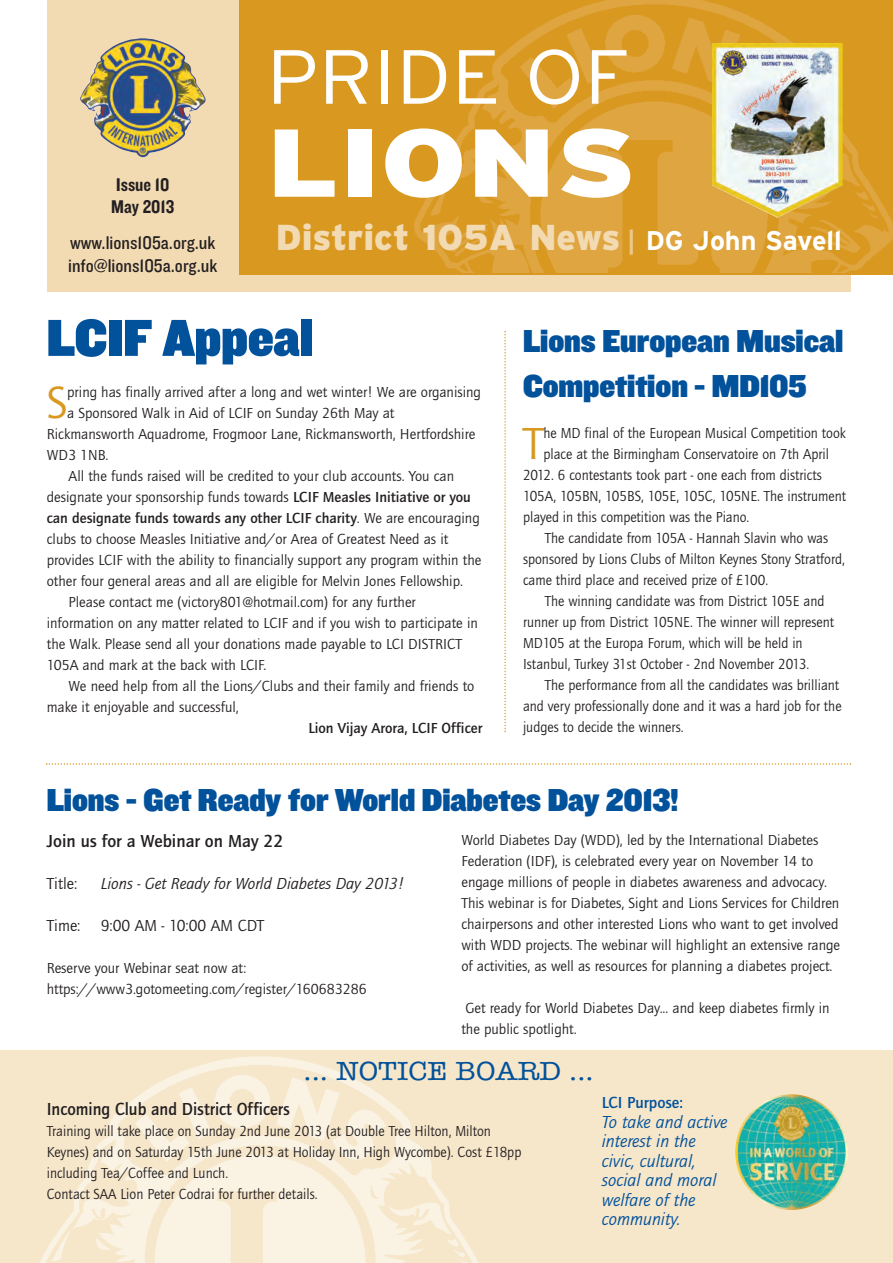
<style>
.page{position:relative;width:893px;height:1263px;background:#fff}
.page>*{position:absolute;margin:0;border:0;box-sizing:border-box;transform-origin:0 0}
.t1{font:900 96px "Interstate";color:#fff;scale:1.23 1}
.t2{font:300 76.5px "Interstate";color:#fff;scale:1.1 1}
.t3{font:54px "Knockout HTF91 Ultmt Middlewt";color:#01519b}
.t4{font:46.5px "Quay Itc T";color:#d99921}
.t5{font:900 36px "Interstate";color:#f2dab3}
.t6{font:33px/45px "Knockout HTF91 Ultmt Middlewt";color:#01519b}
.t7{font:27px "American Typewriter";color:#01519b;scale:1.1 1}
.t8{font:19.2px/22.5px "Knockout HTF30 Junior Welterwt";color:#231f20}
.t9{font:19.2px/22.5px "Knockout HTF50 Welterweight";color:#231f20}
.t10{font:italic 18px/19.5px "Quay Itc T";color:#01519b}
.t11{font:700 18px "Quay Itc T";color:#231f20;scale:.95 1}
.t12{font:700 18px "Quay Itc T";color:#231f20}
.t13{font:italic 16.5px "Quay Itc T";color:#231f20}
.t14{font:16.5px "Quay Itc T";color:#231f20}
.t15{font:700 16.5px "Quay Itc T";color:#01519b}
.t16{font:15px/21px "Quay Itc T";color:#231f20}
.t17{font:15px/21px "Quay Itc T";color:#231f20;scale:.95 1}
.t18{font:700 15px "Quay Itc T";color:#231f20}
.s1{font-weight:700;font-size:25.5px;color:#ecc78a}
.s2{font-weight:700;font-size:27px;color:#fff}
.s3{font-weight:700}
.s4{font-weight:400}
</style>
<div class="page">
<div style="left:0;top:1050px;width:893px;height:213px;background:#f6e6ca"></div>
<div style="left:47px;top:0;width:803px;height:292px;background:#f2dab3"></div>
<div style="left:239px;top:0;width:654px;height:275px;background:#d99921"></div>
<img style="left:414px;top:0;width:479px;height:273px">
<img style="left:40px;top:1056px;width:439px;height:207px">
<img style="left:80px;top:38px;width:126px;height:120px">
<img style="left:735px;top:1094px;width:113px;height:116px;border-radius:50%">
<img style="left:712px;top:43px;width:130px;height:175px">
<svg style="left:46px;top:763px;width:805px;height:2px"></svg>
<svg style="left:504px;top:331px;width:2px;height:401px"></svg>
<p class="t9" style="left:111px;top:173px;width:65px">Issue 10<br>May 2013</p>
<p class="t8" style="left:68px;top:231px;width:151px">www.lions105a.org.uk info@lions105a.org.uk</p>
<h2 class="t2" style="left:266px;top:33px;width:332px">PRIDE OF</h2>
<h1 class="t1" style="left:266px;top:107px;width:302px">LIONS</h1>
<h3 class="t5" style="left:276px;top:216px;width:567px">District 105A News <span class="s1">|</span> <span class="s2">DG John Savell</span></h3>
<h3 class="t3" style="left:47px;top:306px;width:268px">LCIF Appeal</h3>
<h3 class="t4" style="left:47px;top:375px;width:22px">S</h3>
<p class="t16" style="left:67px;top:381px;width:415px">pring has finally arrived after a long and wet winter! We are organising</p>
<p class="t16" style="left:67px;top:402px;width:329px">a Sponsored Walk in Aid of LCIF on Sunday 26th May at</p>
<p class="t16" style="left:47px;top:423px;width:430px">Rickmansworth Aquadrome, Frogmoor Lane, Rickmansworth, Hertfordshire</p>
<p class="t16" style="left:47px;top:444px;width:63px">WD3 1NB.</p>
<p class="t16" style="left:69px;top:465px;width:387px">All the funds raised will be credited to your club accounts. You can</p>
<p class="t16" style="left:47px;top:486px;width:426px">designate your sponsorship funds towards <span class="s3">LCIF Measles Initiative or you</span></p>
<p class="t18" style="left:47px;top:509px;width:434px">can designate funds towards any other LCIF charity<span class="s4">. We are encouraging</span></p>
<p class="t16" style="left:47px;top:528px;width:403px">clubs to choose Measles Initiative and/or Area of Greatest Need as it</p>
<p class="t16" style="left:47px;top:549px;width:436px">provides LCIF with the ability to financially support any program within the</p>
<p class="t16" style="left:47px;top:570px;width:418px">other four general areas and all are eligible for Melvin Jones Fellowship.</p>
<p class="t16" style="left:69px;top:591px;width:349px">Please contact me (victory801@hotmail.com) for any further</p>
<p class="t16" style="left:47px;top:612px;width:433px">information on any matter related to LCIF and if you wish to participate in</p>
<p class="t16" style="left:47px;top:633px;width:417px">the Walk. Please send all your donations made payable to LCI DISTRICT</p>
<p class="t16" style="left:47px;top:654px;width:221px">105A and mark at the back with LCIF.</p>
<p class="t16" style="left:69px;top:675px;width:407px">We need help from all the Lions/Clubs and their family and friends to</p>
<p class="t16" style="left:47px;top:696px;width:194px">make it enjoyable and successful,</p>
<p class="t18" style="left:308px;top:719px;width:175px">Lion Vijay Arora, LCIF Officer</p>
<h3 class="t6" style="left:523px;top:318px;width:322px">Lions European Musical<br>Competition - MD105</h3>
<h3 class="t4" style="left:523px;top:416px;width:22px">T</h3>
<p class="t17" style="left:543px;top:423px;width:320px">he MD final of the European Musical Competition took</p>
<p class="t17" style="left:543px;top:444px;width:302px">place at the Birmingham Conservatoire on 7th April</p>
<p class="t17" style="left:523px;top:465px;width:316px">2012. 6 contestants took part - one each from districts</p>
<p class="t17" style="left:523px;top:486px;width:342px">105A, 105BN, 105BS, 105E, 105C, 105NE. The instrument</p>
<p class="t17" style="left:523px;top:507px;width:240px">played in this competition was the Piano.</p>
<p class="t17" style="left:545px;top:528px;width:300px">The candidate from 105A - Hannah Slavin who was</p>
<p class="t17" style="left:523px;top:549px;width:340px">sponsored by Lions Clubs of Milton Keynes Stony Stratford,</p>
<p class="t17" style="left:523px;top:570px;width:259px">came third place and received prize of £100.</p>
<p class="t17" style="left:545px;top:591px;width:296px">The winning candidate was from District 105E and</p>
<p class="t17" style="left:523px;top:612px;width:329px">runner up from District 105NE. The winner will represent</p>
<p class="t17" style="left:523px;top:633px;width:296px">MD105 at the Europa Forum, which will be held in</p>
<p class="t17" style="left:523px;top:654px;width:303px">Istanbul, Turkey 31st October - 2nd November 2013.</p>
<p class="t17" style="left:545px;top:675px;width:311px">The performance from all the candidates was brilliant</p>
<p class="t17" style="left:523px;top:696px;width:337px">and very professionally done and it was a hard job for the</p>
<p class="t17" style="left:523px;top:717px;width:170px">judges to decide the winners.</p>
<h3 class="t6" style="left:47px;top:777px;width:633px">Lions - Get Ready for World Diabetes Day 2013!</h3>
<p class="t12" style="left:47px;top:831px;width:238px">Join us for a Webinar on May 22</p>
<p class="t14" style="left:47px;top:874px;width:32px">Title:</p>
<p class="t13" style="left:101px;top:874px;width:305px">Lions - Get Ready for World Diabetes Day 2013!</p>
<p class="t14" style="left:47px;top:916px;width:219px">Time: 9:00 AM - 10:00 AM CDT</p>
<p class="t16" style="left:47px;top:958px;width:321px">Reserve your Webinar seat now at: https://www3.gotomeeting.com/register/160683286</p>
<p class="t16" style="left:461px;top:830px;width:380px">World Diabetes Day (WDD), led by the International Diabetes Federation (IDF), is celebrated every year on November 14 to engage millions of people in diabetes awareness and advocacy.<br>This webinar is for Diabetes, Sight and Lions Services for Children chairpersons and other interested Lions who want to get involved with WDD projects. The webinar will highlight an extensive range of activities, as well as resources for planning a diabetes project.</p>
<p class="t16" style="left:461px;top:998px;width:370px">Get ready for World Diabetes Day... and keep diabetes firmly in the public spotlight.</p>
<h3 class="t7" style="left:304px;top:1051px;width:265px">... NOTICE BOARD ...</h3>
<p class="t11" style="left:47px;top:1098px;width:257px">Incoming Club and District Officers</p>
<p class="t17" style="left:47px;top:1120px;width:501px">Training will take place on Sunday 2nd June 2013 (at Double Tree Hilton, Milton Keynes) and on Saturday 15th June 2013 at Holiday Inn, High Wycombe). Cost £18pp including Tea/Coffee and Lunch.<br>Contact SAA Lion Peter Codrai for further details.</p>
<p class="t15" style="left:602px;top:1093px;width:83px">LCI Purpose:</p>
<p class="t10" style="left:602px;top:1112px;width:127px">To take and active interest in the civic, cultural, social and moral welfare of the community.</p>
</div>
